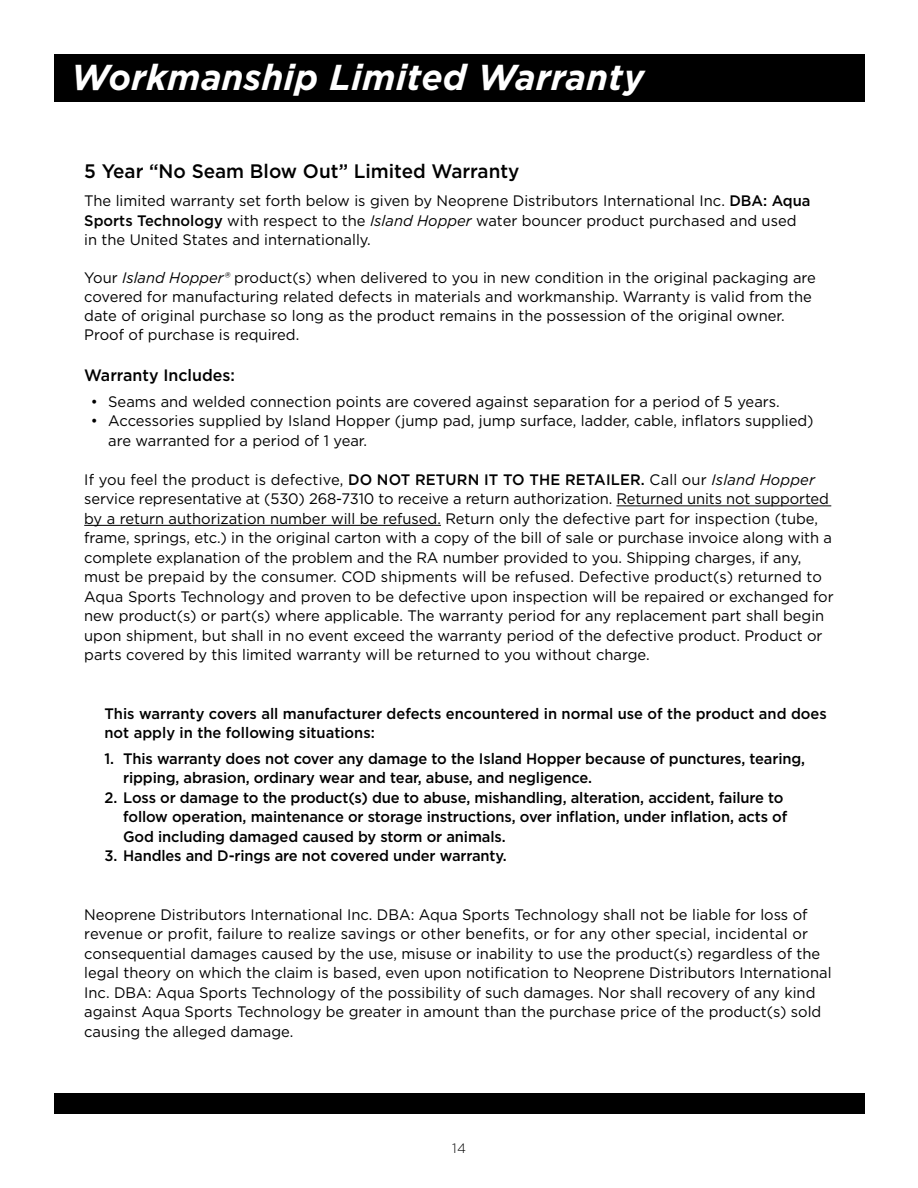
<style>
.page{position:relative;width:918px;height:1188px;background:#fff}
.page>*{position:absolute;margin:0;border:0;box-sizing:border-box;transform-origin:0 0}
.t1{font:italic 700 36px "Gotham";letter-spacing:.01em;color:#fff}
.t2{font:500 19.5px "Gotham";color:#000}
.t3{font:500 16.5px "Gotham";color:#000}
.t4{font:15.15px/19.5px "Gotham";color:#000}
.t5{font:500 15.15px/19.5px "Gotham";letter-spacing:-.01em;color:#000}
.t6{font:300 13.5px "Gotham";color:#000}
.s1{font-weight:500}
.s2{font-style:italic}
</style>
<div class="page">
<div style="left:54px;top:54px;width:810px;height:47px;background:#000"></div>
<div style="left:54px;top:1093px;width:810px;height:21px;background:#000"></div>
<hr style="left:616px;top:505px;width:215px;height:1px;background:#000">
<hr style="left:84px;top:525px;width:357px;height:1px;background:#000">
<h1 class="t1" style="left:71px;top:61px;width:574px">Workmanship Limited Warranty</h1>
<p class="t2" style="left:84px;top:162px;width:437px">5 Year “No Seam Blow Out” Limited Warranty</p>
<p class="t4" style="left:84px;top:192px;width:728px">The limited warranty set forth below is given by Neoprene Distributors International Inc. <span class="s1">DBA: Aqua<br>Sports Technology</span> with respect to the <span class="s2">Island Hopper</span> water bouncer product purchased and used in the United States and internationally.</p>
<p class="t4" style="left:84px;top:269px;width:733px;line-height:18.9px">Your <span class="s2">Island Hopper®</span> product(s) when delivered to you in new condition in the original packaging are covered for manufacturing related defects in materials and workmanship. Warranty is valid from the date of original purchase so long as the product remains in the possession of the original owner.<br>Proof of purchase is required.</p>
<p class="t3" style="left:84px;top:368px;width:152px">Warranty Includes:</p>
<p class="t4" style="left:91px;top:391px;width:690px">• Seams and welded connection points are covered against separation for a period of 5 years.</p>
<p class="t4" style="left:108px;top:411px;width:707px;text-indent:-17px">• Accessories supplied by Island Hopper (jump pad, jump surface, ladder, cable, inflators supplied) are warranted for a period of 1 year.</p>
<p class="t4" style="left:84px;top:471px;width:751px">If you feel the product is defective, <span class="s1">DO NOT RETURN IT TO THE RETAILER.</span> Call our <span class="s2">Island Hopper </span>service representative at (530) 268-7310 to receive a return authorization. Returned units not supported by a return authorization number will be refused. Return only the defective part for inspection (tube, frame, springs, etc.) in the original carton with a copy of the bill of sale or purchase invoice along with a complete explanation of the problem and the RA number provided to you. Shipping charges, if any, must be prepaid by the consumer. COD shipments will be refused. Defective product(s) returned to Aqua Sports Technology and proven to be defective upon inspection will be repaired or exchanged for new product(s) or part(s) where applicable. The warranty period for any replacement part shall begin upon shipment, but shall in no event exceed the warranty period of the defective product. Product or parts covered by this limited warranty will be returned to you without charge.</p>
<p class="t5" style="left:104px;top:705px;width:724px">This warranty covers all manufacturer defects encountered in normal use of the product and does not apply in the following situations:</p>
<p class="t5" style="left:123px;top:750px;width:683px;text-indent:-19px">1. This warranty does not cover any damage to the Island Hopper because of punctures, tearing, ripping, abrasion, ordinary wear and tear, abuse, and negligence.</p>
<p class="t5" style="left:123px;top:789px;width:666px;text-indent:-19px">2. Loss or damage to the product(s) due to abuse, mishandling, alteration, accident, failure to follow operation, maintenance or storage instructions, over inflation, under inflation, acts of<br>God including damaged caused by storm or animals.</p>
<p class="t5" style="left:104px;top:847px;width:404px">3. Handles and D-rings are not covered under warranty.</p>
<p class="t4" style="left:84px;top:906px;width:749px">Neoprene Distributors International Inc. DBA: Aqua Sports Technology shall not be liable for loss of revenue or profit, failure to realize savings or other benefits, or for any other special, incidental or consequential damages caused by the use, misuse or inability to use the product(s) regardless of the legal theory on which the claim is based, even upon notification to Neoprene Distributors International Inc. DBA: Aqua Sports Technology of the possibility of such damages. Nor shall recovery of any kind against Aqua Sports Technology be greater in amount than the purchase price of the product(s) sold causing the alleged damage.</p>
<p class="t6" style="left:452px;top:1143px;width:15px">14</p>
</div>
